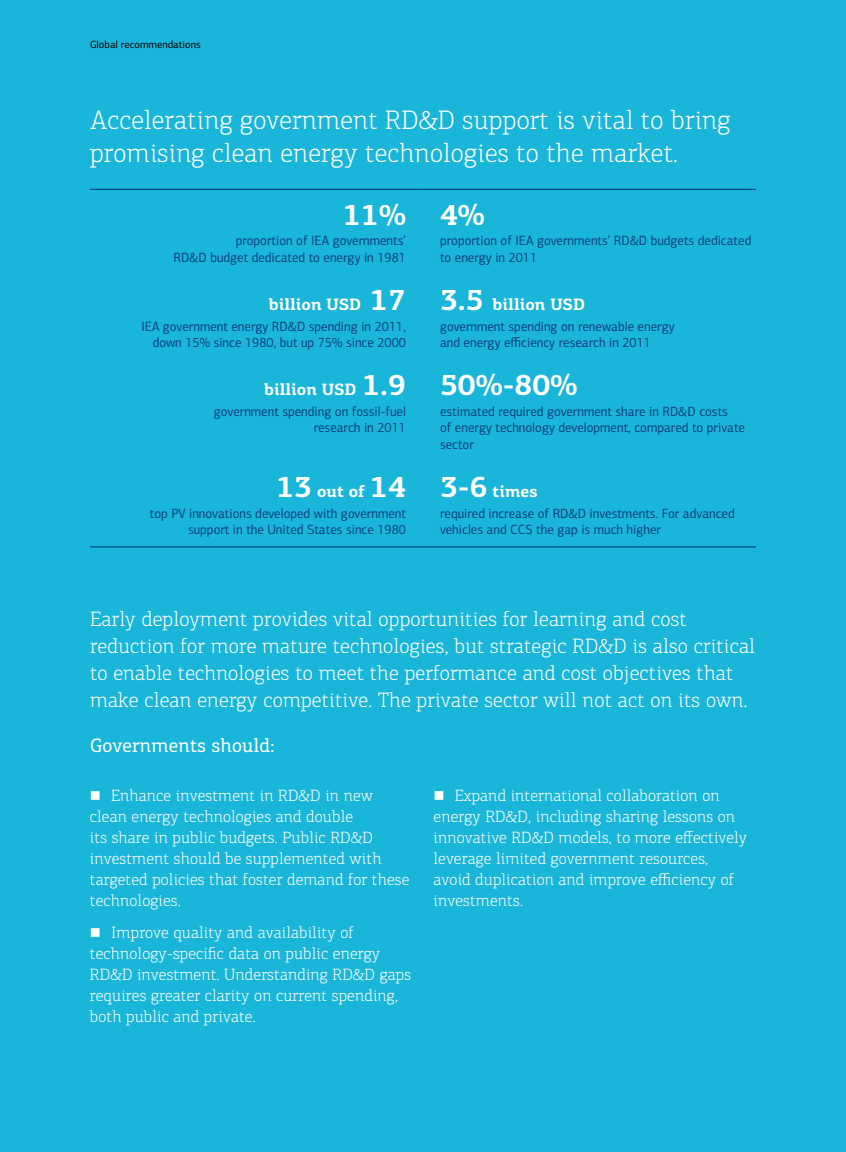
<style>
.page{position:relative;width:846px;height:1152px;background:#1ab6d9}
.page>*{position:absolute;margin:0;border:0;box-sizing:border-box;transform-origin:0 0}
.t1{font:700 30px "PF Centro Slab Pro";color:#fff}
.t2{font:300 27px/33px "PF Centro Slab Pro";letter-spacing:.01em;color:#fff}
.t3{font:300 21px/27px "PF Centro Slab Pro";letter-spacing:.01em;color:#fff}
.t4{font:19.5px "PF Centro Slab Pro";letter-spacing:.01em;color:#fff}
.t5{font:300 16.5px/21px "PF Centro Slab Pro";letter-spacing:.01em;color:#fff}
.t6{font:700 16.5px "PF Centro Slab Pro";color:#fff}
.t7{font:13.5px/16.5px "PF Centro Sans Pro";color:#0a3f7d;text-align:right;scale:.95 1}
.t8{font:10.5px "PF Centro Sans Pro";color:#000}
.s1{font-size:30px}
</style>
<div class="page">
<hr style="left:90px;top:189px;width:333px;height:1px;background:#0a3f7d">
<hr style="left:423px;top:189px;width:333px;height:1px;background:#0a3f7d">
<hr style="left:90px;top:546px;width:333px;height:1px;background:#0a3f7d">
<hr style="left:423px;top:546px;width:333px;height:1px;background:#0a3f7d">
<p class="t8" style="left:90px;top:38px;width:112px">Global recommendations</p>
<h2 class="t2" style="left:90px;top:103px;width:642px">Accelerating government RD&amp;D support is vital to bring promising clean energy technologies to the market.</h2>
<h1 class="t1" style="left:343px;top:195px;width:64px">11%</h1>
<p class="t7" style="left:174px;top:233px;width:246px">proportion of IEA governments’<br>RD&amp;D budget dedicated to energy in 1981</p>
<h1 class="t1" style="left:440px;top:195px;width:46px">4%</h1>
<p class="t7" style="left:440px;top:233px;width:329px;text-align:left">proportion of IEA governments’ RD&amp;D budgets dedicated to energy in 2011</p>
<p class="t6" style="left:269px;top:294px;width:139px">billion USD <span class="s1">17</span></p>
<p class="t7" style="left:141px;top:318px;width:280px">IEA government energy RD&amp;D spending in 2011, down 15% since 1980, but up 75% since 2000</p>
<p class="t6" style="left:264px;top:379px;width:143px">billion USD <span class="s1">1.9</span></p>
<p class="t7" style="left:214px;top:403px;width:204px">government spending on fossil-fuel research in 2011</p>
<p class="t6" style="left:276px;top:481px;width:131px"><span class="s1">13</span> out of <span class="s1">14</span></p>
<p class="t7" style="left:150px;top:505px;width:271px">top PV innovations developed with government support in the United States since 1980</p>
<p class="t6" style="left:440px;top:294px;width:147px"><span class="s1">3.5</span> billion USD</p>
<p class="t7" style="left:440px;top:318px;width:248px;text-align:left">government spending on renewable energy and energy efficiency research in 2011</p>
<h1 class="t1" style="left:440px;top:366px;width:139px">50%-80%</h1>
<p class="t7" style="left:440px;top:403px;width:323px;text-align:left">estimated required government share in RD&amp;D costs<br>of energy technology development, compared to private sector</p>
<p class="t6" style="left:440px;top:481px;width:99px"><span class="s1">3-6</span> times</p>
<p class="t7" style="left:440px;top:505px;width:312px;text-align:left">required increase of RD&amp;D investments. For advanced vehicles and CCS the gap is much higher</p>
<p class="t3" style="left:90px;top:605px;width:667px">Early deployment provides vital opportunities for learning and cost reduction for more mature technologies, but strategic RD&amp;D is also critical to enable technologies to meet the performance and cost objectives that make clean energy competitive. The private sector will not act on its own.</p>
<h3 class="t4" style="left:90px;top:733px;width:186px">Governments should:</h3>
<p class="t5" style="left:90px;top:785px;width:321px">■ Enhance investment in RD&amp;D in new clean energy technologies and double<br>its share in public budgets. Public RD&amp;D investment should be supplemented with targeted policies that foster demand for these technologies.</p>
<p class="t5" style="left:90px;top:922px;width:323px">■ Improve quality and availability of technology-specific data on public energy RD&amp;D investment. Understanding RD&amp;D gaps requires greater clarity on current spending, both public and private.</p>
<p class="t5" style="left:434px;top:785px;width:315px">■ Expand international collaboration on energy RD&amp;D, including sharing lessons on innovative RD&amp;D models, to more effectively leverage limited government resources, avoid duplication and improve efficiency of investments.</p>
</div>
